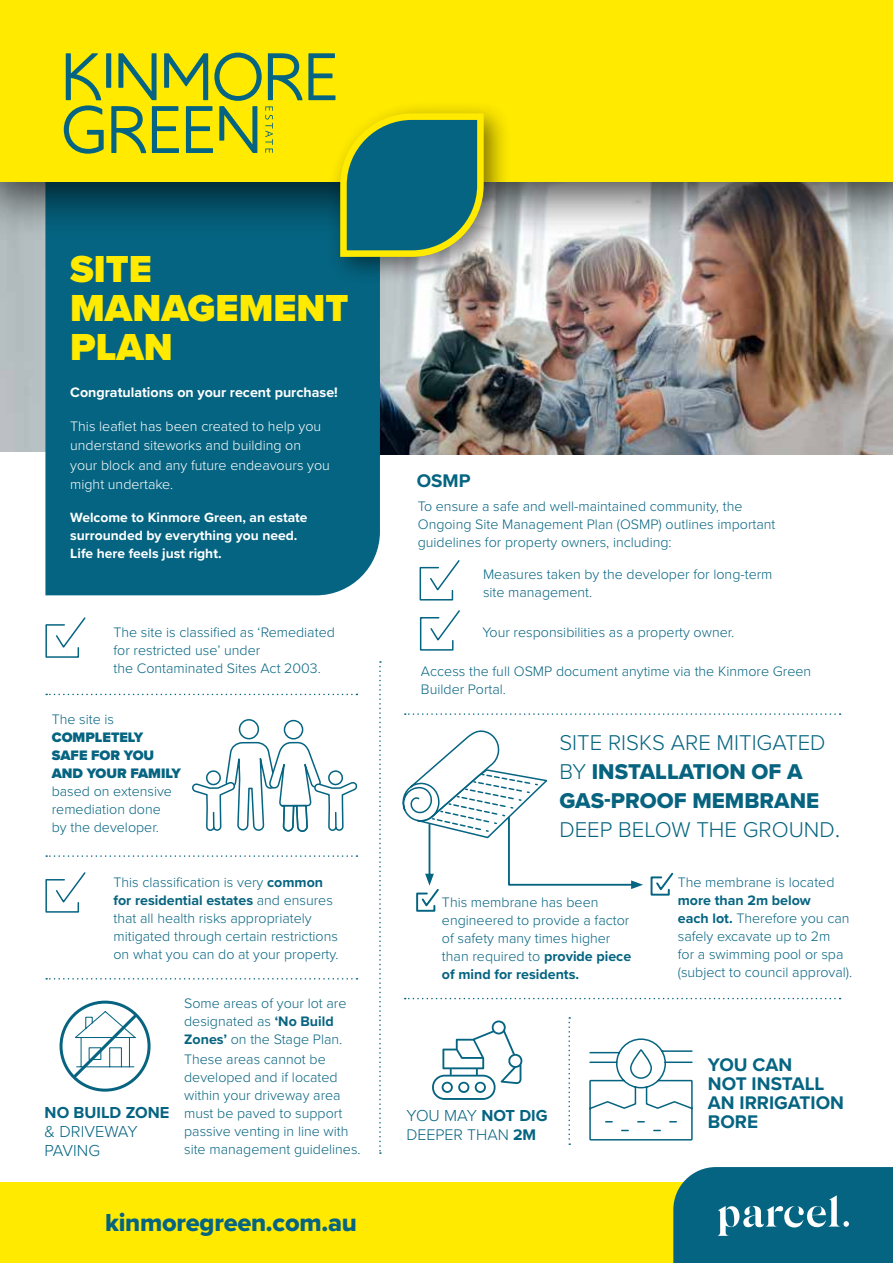
<style>
.page{position:relative;width:893px;height:1263px;background:#fff}
.page>*{position:absolute;margin:0;border:0;box-sizing:border-box;transform-origin:0 0}
.t1{font:900 39px/39px "Proxima Nova";color:#ffea00}
.t2{font:25.5px "Proxima Nova Extrabld";letter-spacing:-.01em;color:#056481}
.t3{font:300 22.2px "Proxima Nova";color:#076480}
.t4{font:22.2px/29.1px "Proxima Nova Extrabld";color:#076480}
.t5{font:700 18.9px/18.9px "Proxima Nova";color:#056481}
.t6{font:300 16.5px/18.9px "Proxima Nova";color:#056481}
.t7{font:700 16.5px "Proxima Nova";color:#056481}
.t8{font:300 15.9px "Proxima Nova";color:#056481}
.t9{font:300 14.25px/18px "Proxima Nova";color:#056481}
.t10{font:300 14.25px/18px "Proxima Nova";color:#076480}
.t11{font:300 14.25px/19.5px "Proxima Nova";color:#fff}
.t12{font:700 14.25px "Proxima Nova";color:#fff}
.t13{font:900 14.25px/18px "Proxima Nova";color:#056481}
.t14{font:700 13.8px/18px "Proxima Nova";color:#fff}
.s1{font-weight:700}
.s2{font-family:"Proxima Nova";font-weight:300}
.s3{font-size:25.65px}
</style>
<div class="page">
<img style="left:380px;top:240px;width:513px;height:215px">
<div style="left:45px;top:240px;width:335px;height:355px;background:#056481"></div>
<div style="left:0;top:1182px;width:893px;height:81px;background:#ffea00"></div>
<div style="left:0;top:0;width:893px;height:240px;background:#000;opacity:.75"></div>
<div style="left:0;top:0;width:893px;height:182px;background:#ffea00"></div>
<div style="left:106px;top:53px;width:5px;height:35px;background:#056481"></div>
<svg style="left:64px;top:53px;width:40px;height:101px"></svg>
<svg style="left:673px;top:1167px;width:220px;height:96px;background:#197088"></svg>
<svg style="left:379px;top:661px;width:2px;height:493px"></svg>
<svg style="left:568px;top:1017px;width:2px;height:128px"></svg>
<svg style="left:405px;top:998px;width:435px;height:1px"></svg>
<svg style="left:405px;top:713px;width:436px;height:2px"></svg>
<svg style="left:46px;top:855px;width:311px;height:2px"></svg>
<svg style="left:46px;top:978px;width:311px;height:1px"></svg>
<svg style="left:402px;top:731px;width:241px;height:181px"></svg>
<svg style="left:45px;top:872px;width:41px;height:41px"></svg>
<svg style="left:650px;top:872px;width:24px;height:24px"></svg>
<svg style="left:589px;top:1038px;width:104px;height:103px"></svg>
<svg style="left:45px;top:617px;width:313px;height:215px"></svg>
<svg style="left:432px;top:1020px;width:91px;height:80px"></svg>
<div style="left:327px;top:100px;width:185px;height:186px;background:#000;opacity:.5"></div>
<svg style="left:111px;top:53px;width:376px;height:207px"></svg>
<svg style="left:419px;top:560px;width:41px;height:41px"></svg>
<svg style="left:419px;top:610px;width:41px;height:41px"></svg>
<div style="left:60px;top:1000px;width:91px;height:92px;border:3px solid #076480;border-radius:50%"></div>
<svg style="left:69px;top:1010px;width:72px;height:72px"></svg>
<h1 class="t1" style="left:70px;top:249px;width:280px">SITE<br>MANAGEMENT<br>PLAN</h1>
<p class="t12" style="left:70px;top:381px;width:269px">Congratulations on your recent purchase!</p>
<p class="t11" style="left:70px;top:415px;width:261px">This leaflet has been created to help you understand siteworks and building on your block and any future endeavours you might undertake.</p>
<p class="t14" style="left:70px;top:508px;width:239px">Welcome to Kinmore Green, an estate surrounded by everything you need.<br>Life here feels just right.</p>
<p class="t9" style="left:113px;top:623px;width:223px">The site is classified as ‘Remediated for restricted use’ under<br>the Contaminated Sites Act 2003.</p>
<p class="t9" style="left:52px;top:710px;width:64px">The site is</p>
<p class="t13" style="left:52px;top:728px;width:131px">COMPLETELY<br>SAFE FOR YOU<br>AND YOUR FAMILY</p>
<p class="t9" style="left:52px;top:782px;width:122px">based on extensive remediation done by the developer.</p>
<p class="t10" style="left:113px;top:873px;width:227px">This classification is very <span class="s1">common for residential estates</span> and ensures that all health risks appropriately mitigated through certain restrictions on what you can do at your property.</p>
<p class="t7" style="left:45px;top:1100px;width:126px">NO BUILD ZONE</p>
<p class="t6" style="left:45px;top:1121px;width:95px">&amp; DRIVEWAY<br>PAVING</p>
<p class="t10" style="left:184px;top:994px;width:164px">Some areas of your lot are designated as <span class="s1">‘No Build<br>Zones’</span> on the Stage Plan.</p>
<p class="t10" style="left:184px;top:1049px;width:178px">These areas cannot be developed and if located within your driveway area must be paved to support passive venting in line with site management guidelines.</p>
<h2 class="t2" style="left:105px;top:1203px;width:254px">kinmoregreen.com.au</h2>
<h3 class="t5" style="left:417px;top:471px;width:55px">OSMP</h3>
<p class="t9" style="left:418px;top:496px;width:359px">To ensure a safe and well-maintained community, the<br>Ongoing Site Management Plan (OSMP) outlines important guidelines for property owners, including:</p>
<p class="t9" style="left:483px;top:564px;width:291px">Measures taken by the developer for long-term site management.</p>
<p class="t9" style="left:483px;top:622px;width:253px">Your responsibilities as a property owner.</p>
<p class="t9" style="left:421px;top:662px;width:392px">Access the full OSMP document anytime via the Kinmore Green<br>Builder Portal.</p>
<h3 class="t3" style="left:559px;top:726px;width:268px">SITE RISKS ARE MITIGATED</h3>
<h3 class="t4" style="left:559px;top:756px;width:261px"><span class="s2">BY</span> INSTALLATION OF A<br>GAS-PROOF MEMBRANE</h3>
<h3 class="t3" style="left:559px;top:813px;width:283px">DEEP BELOW THE GROUND<span class="s3">.</span></h3>
<p class="t9" style="left:442px;top:892px;width:191px">This membrane has been engineered to provide a factor of safety many times higher than required to <span class="s1">provide piece of mind for residents.</span></p>
<p class="t6" style="left:406px;top:1105px;width:143px">YOU MAY <span class="s1">NOT DIG</span></p>
<p class="t8" style="left:406px;top:1123px;width:131px">DEEPER THAN <span class="s1">2M</span></p>
<p class="t9" style="left:678px;top:872px;width:158px">The membrane is located</p>
<p class="t9" style="left:678px;top:890px;width:176px"><span class="s1">more than 2m below<br>each lot.</span> Therefore you can safely excavate up to 2m<br>for a swimming pool or spa (subject to council approval).</p>
<h3 class="t5" style="left:708px;top:1055px;width:138px">YOU CAN<br>NOT INSTALL<br>AN IRRIGATION<br>BORE</h3>
</div>
